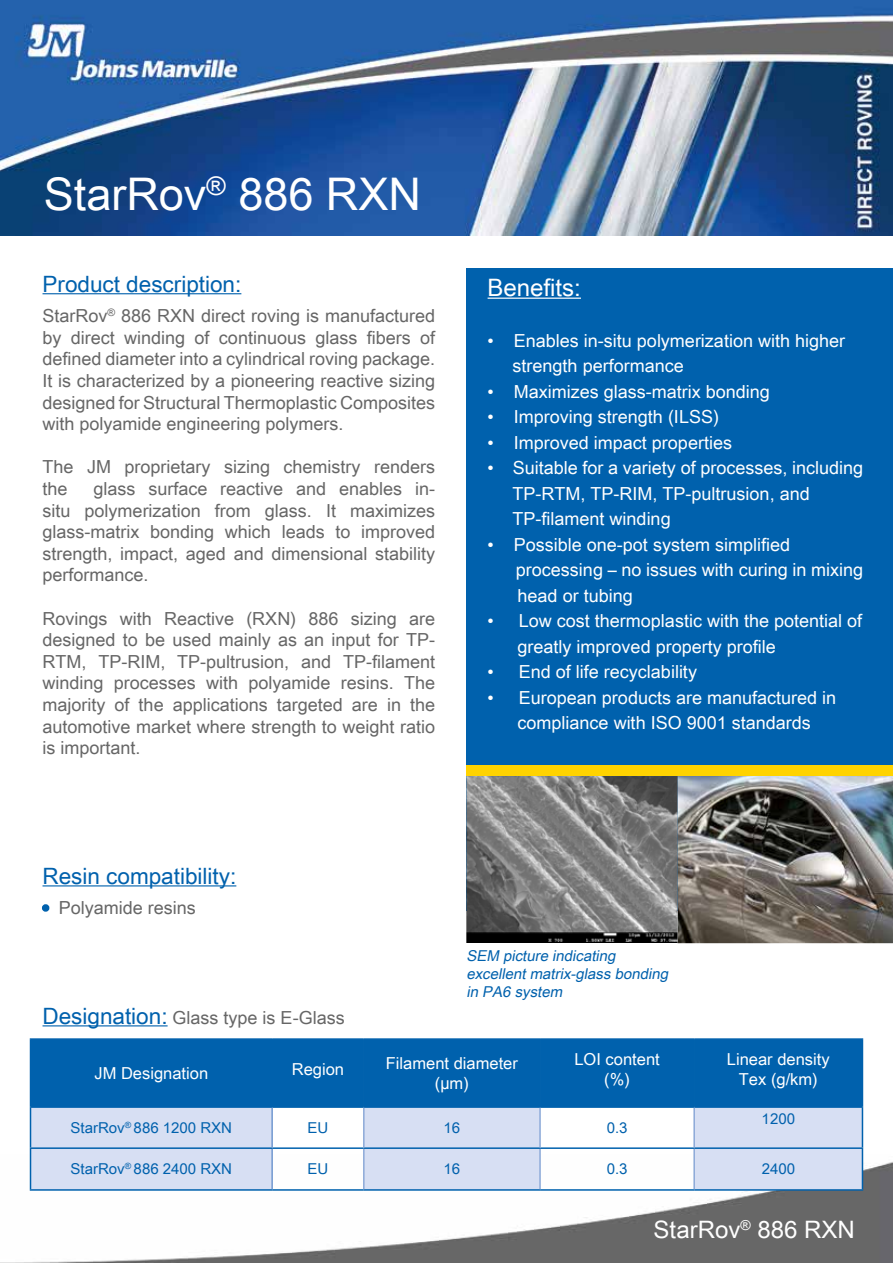
<style>
.page{position:relative;width:893px;height:1263px;background:#fff}
.page>*{position:absolute;margin:0;border:0;box-sizing:border-box;transform-origin:0 0}
.t1{font:45px "Arial Unicode MS";color:#fff}
.t2{font:24px "Arial Unicode MS";color:#fff}
.t3{font:22.5px "Arial Unicode MS";color:#0061ad}
.t4{font:18px/21.6px "Arial Unicode MS";color:#666;text-align:justify}
.t5{font:18px/25.5px "Arial Unicode MS";color:#fff}
.t6{font:16.5px/19.8px "Arial Unicode MS";color:#fff;text-align:center}
.t7{font:italic 15px/18px "Arial Unicode MS";color:#0061ad}
.t8{font:15px "Arial Unicode MS";color:#0061ad}
.s1{color:#0061ad}
.s2{font-size:22.5px;color:#0061ad}
</style>
<div class="page">
<img style="left:0;top:1154px;width:893px;height:109px">
<img style="left:0;top:0;width:893px;height:236px">
<hr style="left:43px;top:293px;width:198px;height:1px;background:#0061ad">
<hr style="left:43px;top:885px;width:193px;height:1px;background:#0061ad">
<svg style="left:42px;top:904px;width:8px;height:8px"></svg>
<hr style="left:43px;top:1025px;width:125px;height:1px;background:#0061ad">
<div style="left:466px;top:268px;width:427px;height:643px;background:#0061ad"></div>
<hr style="left:488px;top:298px;width:93px;height:1px;background:#fff">
<div style="left:31px;top:1040px;width:831px;height:66px;background:#0061ad"></div>
<svg style="left:31px;top:1108px;width:831px;height:81px;fill:#d7dff3"></svg>
<hr style="left:30px;top:1038px;width:242px;height:2px;background:#0061ad">
<hr style="left:30px;top:1040px;width:1px;height:66px;background:#0061ad">
<hr style="left:272px;top:1038px;width:92px;height:2px;background:#0061ad">
<hr style="left:271px;top:1040px;width:2px;height:66px;background:#0061ad">
<hr style="left:364px;top:1038px;width:176px;height:2px;background:#0061ad">
<hr style="left:363px;top:1040px;width:2px;height:66px;background:#0061ad">
<hr style="left:540px;top:1038px;width:154px;height:2px;background:#0061ad">
<hr style="left:539px;top:1040px;width:2px;height:66px;background:#0061ad">
<hr style="left:694px;top:1038px;width:169px;height:2px;background:#0061ad">
<hr style="left:693px;top:1040px;width:2px;height:66px;background:#0061ad">
<hr style="left:862px;top:1040px;width:1px;height:66px;background:#0061ad">
<hr style="left:30px;top:1106px;width:242px;height:2px;background:#0061ad">
<hr style="left:30px;top:1108px;width:1px;height:39px;background:#0061ad">
<hr style="left:272px;top:1106px;width:92px;height:2px;background:#0061ad">
<hr style="left:364px;top:1106px;width:176px;height:2px;background:#0061ad">
<hr style="left:540px;top:1106px;width:154px;height:2px;background:#0061ad">
<hr style="left:694px;top:1106px;width:169px;height:2px;background:#0061ad">
<hr style="left:862px;top:1108px;width:1px;height:39px;background:#0061ad">
<hr style="left:30px;top:1147px;width:242px;height:2px;background:#0061ad">
<hr style="left:30px;top:1149px;width:1px;height:40px;background:#0061ad">
<hr style="left:272px;top:1147px;width:92px;height:2px;background:#0061ad">
<hr style="left:364px;top:1147px;width:176px;height:2px;background:#0061ad">
<hr style="left:540px;top:1147px;width:154px;height:2px;background:#0061ad">
<hr style="left:694px;top:1147px;width:169px;height:2px;background:#0061ad">
<hr style="left:862px;top:1149px;width:1px;height:40px;background:#0061ad">
<hr style="left:30px;top:1189px;width:242px;height:2px;background:#0061ad">
<hr style="left:272px;top:1189px;width:92px;height:2px;background:#0061ad">
<hr style="left:364px;top:1189px;width:176px;height:2px;background:#0061ad">
<hr style="left:540px;top:1189px;width:154px;height:2px;background:#0061ad">
<hr style="left:694px;top:1189px;width:169px;height:2px;background:#0061ad">
<hr style="left:271px;top:1108px;width:2px;height:39px;background:#7198d0">
<hr style="left:271px;top:1149px;width:2px;height:40px;background:#7198d0">
<hr style="left:363px;top:1108px;width:2px;height:39px;background:#8ca9d8">
<hr style="left:539px;top:1108px;width:2px;height:39px;background:#8ca9d8">
<hr style="left:693px;top:1108px;width:2px;height:39px;background:#8ca9d8">
<hr style="left:363px;top:1149px;width:2px;height:40px;background:#8ca9d8">
<hr style="left:539px;top:1149px;width:2px;height:40px;background:#8ca9d8">
<hr style="left:693px;top:1149px;width:2px;height:40px;background:#8ca9d8">
<img style="left:466px;top:776px;width:427px;height:167px">
<div style="left:466px;top:766px;width:427px;height:10px;background:#ffd300"></div>
<h1 class="t1" style="left:44px;top:161px;width:378px">StarRov<sup>®</sup> 886 RXN</h1>
<p class="t3" style="left:43px;top:267px;width:200px">Product description:</p>
<p class="t4" style="left:43px;top:305px;width:394px">StarRov<sup>®</sup> 886 RXN direct roving is manufactured by direct winding of continuous glass fibers of defined diameter into a cylindrical roving package.<br>It is characterized by a pioneering reactive sizing designed for Structural Thermoplastic Composites with polyamide engineering polymers.</p>
<p class="t4" style="left:43px;top:456px;width:394px">The JM proprietary sizing chemistry renders the</p>
<p class="t4" style="left:43px;top:477px;width:394px;text-indent:51px">glass surface reactive and enables in&shy;situ polymerization from glass. It maximizes glass-matrix bonding which leads to improved strength, impact, aged and dimensional stability performance.</p>
<p class="t4" style="left:43px;top:607px;width:394px">Rovings with Reactive (RXN) 886 sizing are designed to be used mainly as an input for TP-RTM, TP-RIM, TP-pultrusion, and TP-filament winding processes with polyamide resins. The majority of the applications targeted are in the automotive market where strength to weight ratio is important.</p>
<h2 class="t2" style="left:488px;top:270px;width:95px">Benefits:</h2>
<p class="t5" style="left:513px;top:327px;width:334px;text-indent:-25px">• Enables in-situ polymerization with higher strength performance</p>
<p class="t5" style="left:488px;top:378px;width:284px">• Maximizes glass-matrix bonding</p>
<p class="t5" style="left:488px;top:404px;width:233px">• Improving strength (ILSS)</p>
<p class="t5" style="left:488px;top:429px;width:246px">• Improved impact properties</p>
<p class="t5" style="left:513px;top:455px;width:352px;text-indent:-25px">• Suitable for a variety of processes, including<br>TP-RTM, TP-RIM, TP-pultrusion, and<br>TP-filament winding</p>
<p class="t5" style="left:516px;top:531px;width:349px;text-indent:-28px">• Possible one-pot system simplified processing – no issues with curing in mixing head or tubing</p>
<p class="t5" style="left:518px;top:608px;width:346px;text-indent:-30px">• Low cost thermoplastic with the potential of greatly improved property profile</p>
<p class="t5" style="left:488px;top:659px;width:211px">• End of life recyclability</p>
<p class="t5" style="left:488px;top:684px;width:350px;text-align:center">• European products are manufactured in compliance with ISO 9001 standards</p>
<p class="t3" style="left:43px;top:859px;width:195px">Resin compatibility:</p>
<p class="t4" style="left:43px;top:897px;width:155px"><span class="s1">•</span> Polyamide resins</p>
<p class="t4" style="left:43px;top:1006px;width:304px"><span class="s2">Designation:</span> Glass type is E-Glass</p>
<p class="t7" style="left:466px;top:946px;width:207px">SEM picture indicating excellentmatrix-glass bonding in PA6 system</p>
<p class="t6" style="left:94px;top:1063px;width:115px">JM Designation</p>
<p class="t6" style="left:292px;top:1059px;width:54px">Region</p>
<p class="t6" style="left:386px;top:1053px;width:134px">Filament diameter (µm)</p>
<p class="t6" style="left:574px;top:1049px;width:87px">LOI content (%)</p>
<p class="t6" style="left:727px;top:1049px;width:104px">Linear density<br>Tex (g/km)</p>
<p class="t8" style="left:71px;top:1117px;width:163px">StarRov<sup>®</sup> 886 1200 RXN</p>
<p class="t8" style="left:308px;top:1117px;width:22px">EU</p>
<p class="t8" style="left:444px;top:1117px;width:18px">16</p>
<p class="t8" style="left:607px;top:1117px;width:22px">0.3</p>
<p class="t8" style="left:762px;top:1108px;width:35px">1200</p>
<p class="t8" style="left:71px;top:1158px;width:163px">StarRov<sup>®</sup> 886 2400 RXN</p>
<p class="t8" style="left:308px;top:1158px;width:22px">EU</p>
<p class="t8" style="left:444px;top:1158px;width:18px">16</p>
<p class="t8" style="left:607px;top:1158px;width:22px">0.3</p>
<p class="t8" style="left:762px;top:1158px;width:35px">2400</p>
<h2 class="t2" style="left:654px;top:1212px;width:203px">StarRov<sup>®</sup> 886 RXN</h2>
</div>
